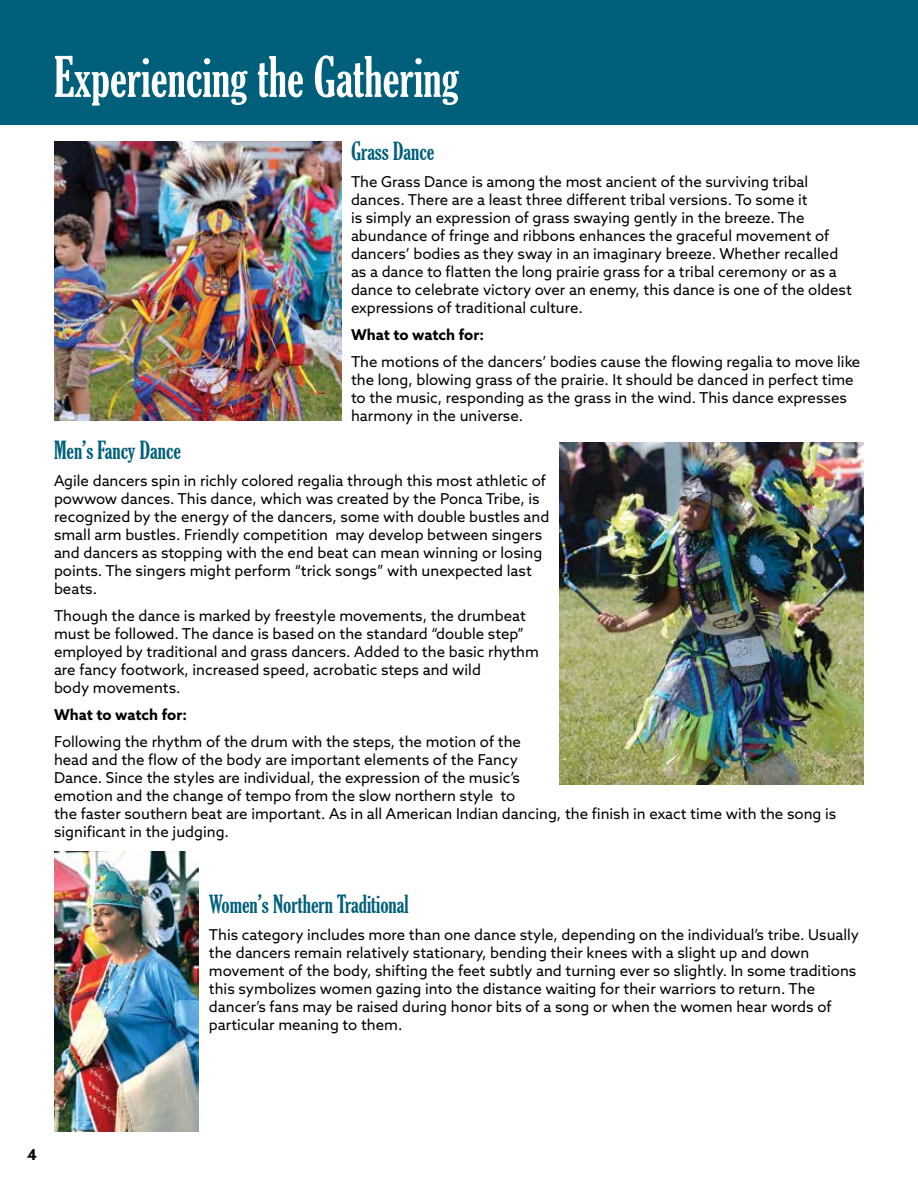
<style>
.page{position:relative;width:918px;height:1188px;background:#fff}
.page>*{position:absolute;margin:0;border:0;box-sizing:border-box;transform-origin:0 0}
.t1{font:extra-condensed 54px "Gloucester";color:#fff}
.t2{font:extra-condensed 24px "Gloucester";color:#005f7a}
.t3{font:15px/18px "Azo Sans";color:#000}
.t4{font:700 15px "Azo Sans";color:#000}
</style>
<div class="page">
<div style="left:0;top:0;width:918px;height:124px;background:#005f7a"></div>
<img style="left:54px;top:142px;width:288px;height:278px">
<img style="left:559px;top:442px;width:305px;height:343px">
<img style="left:54px;top:852px;width:145px;height:280px">
<h1 class="t1" style="left:54px;top:46px;width:407px">Experiencing the Gathering</h1>
<h2 class="t2" style="left:351px;top:138px;width:85px">Grass Dance</h2>
<p class="t3" style="left:351px;top:173px;width:502px">The Grass Dance is among the most ancient of the surviving tribal dances. There are a least three different tribal versions. To some it<br>is simply an expression of grass swaying gently in the breeze. The abundance of fringe and ribbons enhances the graceful movement of dancers’ bodies as they sway in an imaginary breeze. Whether recalled as a dance to flatten the long prairie grass for a tribal ceremony or as a dance to celebrate victory over an enemy, this dance is one of the oldest expressions of traditional culture.</p>
<p class="t4" style="left:351px;top:325px;width:135px">What to watch for:</p>
<p class="t3" style="left:351px;top:353px;width:511px">The motions of the dancers’ bodies cause the flowing regalia to move like the long, blowing grass of the prairie. It should be danced in perfect time to the music, responding as the grass in the wind. This dance expresses harmony in the universe.</p>
<h2 class="t2" style="left:54px;top:436px;width:128px">Men’s Fancy Dance</h2>
<p class="t3" style="left:54px;top:471px;width:497px">Agile dancers spin in richly colored regalia through this most athletic of powwow dances. This dance, which was created by the Ponca Tribe, is recognized by the energy of the dancers, some with double bustles and small arm bustles. Friendly competition may develop between singers and dancers as stopping with the end beat can mean winning or losing points. The singers might perform “trick songs” with unexpected last beats.</p>
<p class="t3" style="left:54px;top:606px;width:486px">Though the dance is marked by freestyle movements, the drumbeat must be followed. The dance is based on the standard “double step” employed by traditional and grass dancers. Added to the basic rhythm are fancy footwork, increased speed, acrobatic steps and wild<br>body movements.</p>
<p class="t4" style="left:54px;top:705px;width:135px">What to watch for:</p>
<p class="t3" style="left:54px;top:732px;width:784px">Following the rhythm of the drum with the steps, the motion of the<br>head and the flow of the body are important elements of the Fancy<br>Dance. Since the styles are individual, the expression of the music’s<br>emotion and the change of tempo from the slow northern style to<br>the faster southern beat are important. As in all American Indian dancing, the finish in exact time with the song is significant in the judging.</p>
<h2 class="t2" style="left:209px;top:890px;width:201px">Women’s Northern Traditional</h2>
<p class="t3" style="left:209px;top:925px;width:652px">This category includes more than one dance style, depending on the individual’s tribe. Usually the dancers remain relatively stationary, bending their knees with a slight up and down movement of the body, shifting the feet subtly and turning ever so slightly. In some traditions this symbolizes women gazing into the distance waiting for their warriors to return. The dancer’s fans may be raised during honor bits of a song or when the women hear words of particular meaning to them.</p>
<p class="t4" style="left:27px;top:1145px;width:11px">4</p>
</div>
